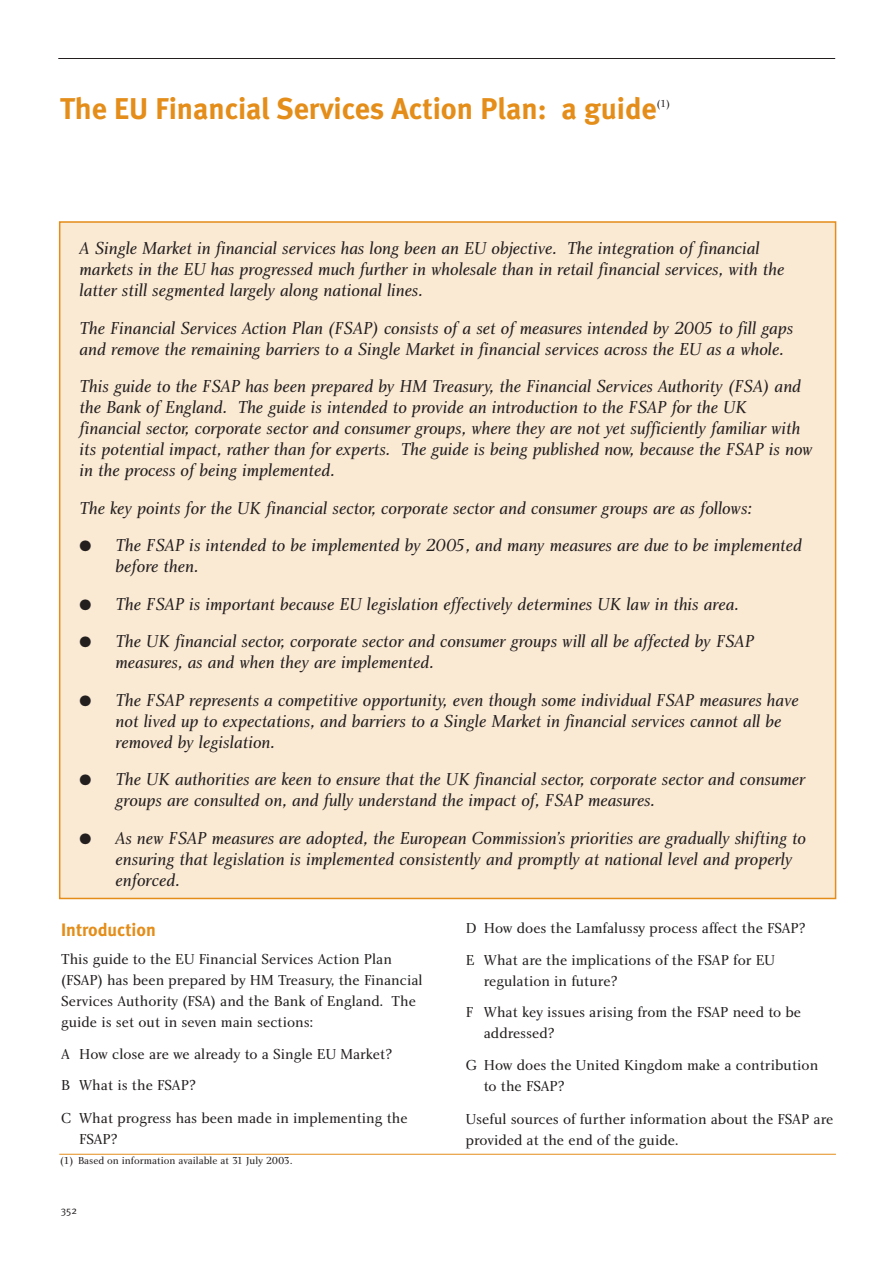
<style>
.page{position:relative;width:893px;height:1263px;background:#fff}
.page>*{position:absolute;margin:0;border:0;box-sizing:border-box;transform-origin:0 0}
.t1{font:700 30px "Meta";color:#e48d19}
.t2{font:18px/21px "Charlotte Book Italic Plain";color:#231f1f}
.t3{font:700 18px "Meta";color:#e48d19}
.t4{font:15px/21px "Charlotte Book Plain";color:#231f1f}
.t5{font:10.5px "Charlotte Book Plain";color:#231f1f}
.t6{font:10.5px "Meta Normal";color:#231f1f}
</style>
<div class="page">
<hr style="left:58px;top:58px;width:777px;height:1px;background:#231f1f">
<div style="left:60px;top:222px;width:775px;height:676px;background:#fae9d3"></div>
<hr style="left:59px;top:1154px;width:777px;height:1px;background:#e48d19">
<h1 class="t1" style="left:60px;top:98px;width:598px">The EU Financial Services Action Plan: a guide</h1>
<p class="t5" style="left:656px;top:99px;width:15px">(1)</p>
<p class="t2" style="left:80px;top:240px;width:706px">A Single Market in financial services has long been an EU objective. The integration of financial markets in the EU has progressed much further in wholesale than in retail financial services, with the latter still segmented largely along national lines.</p>
<p class="t2" style="left:80px;top:319px;width:715px">The Financial Services Action Plan (FSAP) consists of a set of measures intended by 2005 to fill gaps and remove the remaining barriers to a Single Market in financial services across the EU as a whole.</p>
<p class="t2" style="left:80px;top:378px;width:734px">This guide to the FSAP has been prepared by HM Treasury, the Financial Services Authority (FSA) and the Bank of England. The guide is intended to provide an introduction to the FSAP for the UK financial sector, corporate sector and consumer groups, where they are not yet sufficiently familiar with its potential impact, rather than for experts. The guide is being published now, because the FSAP is now in the process of being implemented.</p>
<p class="t2" style="left:80px;top:499px;width:674px">The key points for the UK financial sector, corporate sector and consumer groups are as follows:</p>
<p class="t2" style="left:116px;top:537px;width:688px;text-indent:-36px">● The FSAP is intended to be implemented by 2005, and many measures are due to be implemented before then.</p>
<p class="t2" style="left:80px;top:595px;width:661px">● The FSAP is important because EU legislation effectively determines UK law in this area.</p>
<p class="t2" style="left:116px;top:633px;width:640px;text-indent:-36px">● The UK financial sector, corporate sector and consumer groups will all be affected by FSAP measures, as and when they are implemented.</p>
<p class="t2" style="left:116px;top:691px;width:684px;text-indent:-36px">● The FSAP represents a competitive opportunity, even though some individual FSAP measures have not lived up to expectations, and barriers to a Single Market in financial services cannot all be removed by legislation.</p>
<p class="t2" style="left:116px;top:771px;width:691px;text-indent:-36px">● The UK authorities are keen to ensure that the UK financial sector, corporate sector and consumer groups are consulted on, and fully understand the impact of, FSAP measures.</p>
<p class="t2" style="left:115px;top:829px;width:692px;text-indent:-36px">● As new FSAP measures are adopted, the European Commission’s priorities are gradually shifting to ensuring that legislation is implemented consistently and promptly at national level and properly enforced.</p>
<p class="t3" style="left:61px;top:923px;width:96px">Introduction</p>
<p class="t4" style="left:61px;top:950px;width:363px">This guide to the EU Financial Services Action Plan (FSAP) has been prepared by HM Treasury, the Financial Services Authority (FSA) and the Bank of England. The guide is set out in seven main sections:</p>
<p class="t4" style="left:61px;top:1039px;width:333px;line-height:31.5px">A How close are we already to a Single EU Market?<br>B What is the FSAP?</p>
<p class="t4" style="left:79px;top:1109px;width:330px;text-indent:-18px">C What progress has been made in implementing the<br>FSAP?</p>
<p class="t5" style="left:60px;top:1157px;width:234px">(1) Based on information available at 31 July 2003.</p>
<p class="t6" style="left:61px;top:1206px;width:18px">352</p>
<p class="t4" style="left:466px;top:914px;width:341px;line-height:31.5px">D How does the Lamfalussy process affect the FSAP?<br>E What are the implications of the FSAP for EU</p>
<p class="t4" style="left:466px;top:966px;width:337px;line-height:31.5px;text-indent:18px">regulation in future?<br>F What key issues arising from the FSAP need to be</p>
<p class="t4" style="left:466px;top:1019px;width:354px;line-height:31.5px;text-indent:18px">addressed?<br>G How does the United Kingdom make a contribution</p>
<p class="t4" style="left:484px;top:1077px;width:82px">to the FSAP?</p>
<p class="t4" style="left:466px;top:1110px;width:369px">Useful sources of further information about the FSAP are provided at the end of the guide.</p>
</div>
